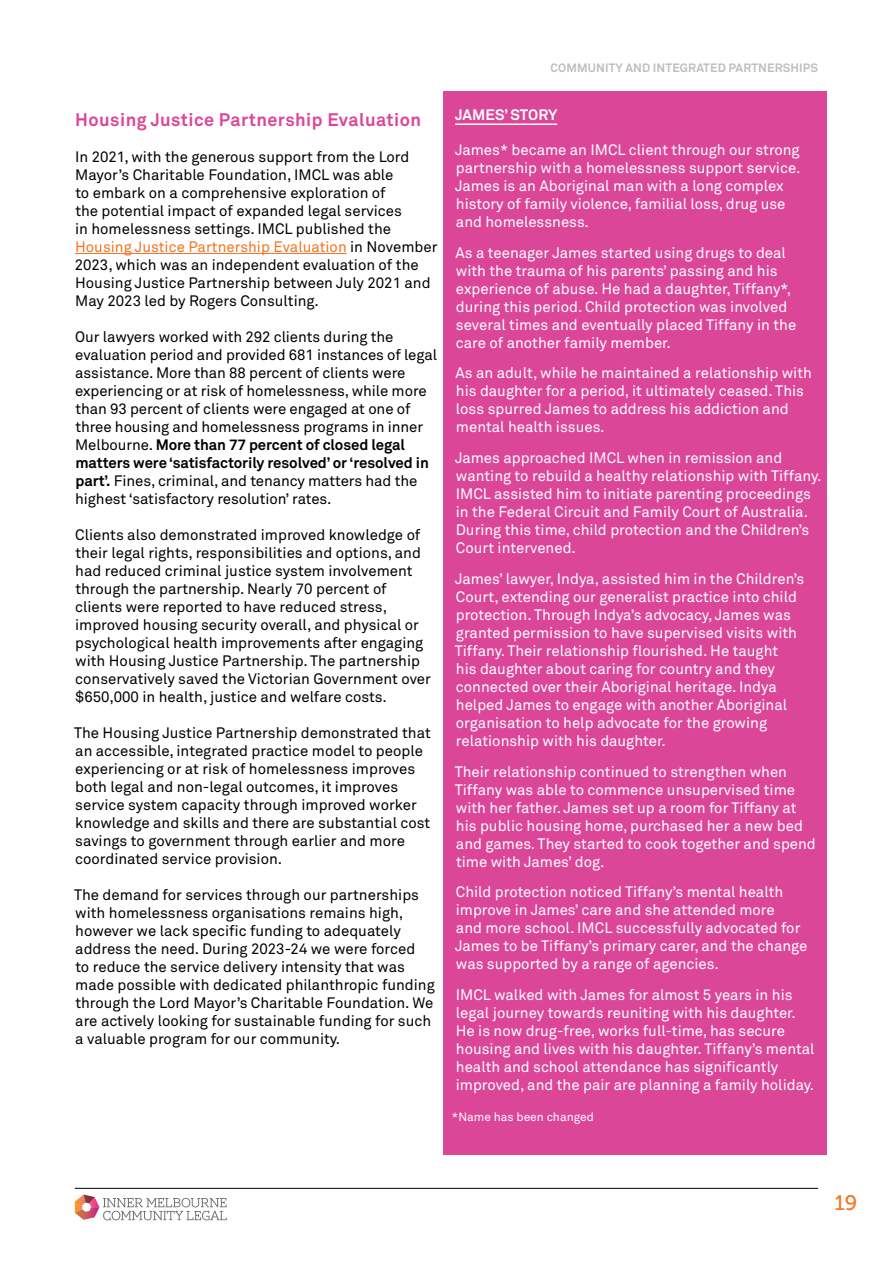
<style>
.page{position:relative;width:893px;height:1263px;background:#fff}
.page>*{position:absolute;margin:0;border:0;box-sizing:border-box;transform-origin:0 0}
.t1{font:21px "Museo Slab 500";color:#f47424}
.t2{font:700 18px "Akkurat Std";letter-spacing:.025em;color:#db4699}
.Body{font:15px/18px "Akkurat Pro";color:#000}
.Client_story{font:15px/18px "Akkurat Pro";color:#fff}
.H4_-_spotlight_subhead__pie_heading{font:700 15px "Akkurat Std";color:#fff}
.t3{font:700 12px "Akkurat Std";letter-spacing:.01em;color:#bcbec0}
.Client_story-2{font:12px "Akkurat Pro";color:#fff}
.s1{color:#f47424}
.s2{font-family:"Akkurat Std";font-weight:700}
</style>
<div class="page">
<svg style="left:75px;top:1194px;width:152px;height:26px"></svg>
<hr style="left:75px;top:1188px;width:743px;height:1px;background:#000">
<hr style="left:75px;top:253px;width:272px;height:1px;background:#f47424">
<div style="left:443px;top:91px;width:384px;height:49px;background:#db4699"></div>
<hr style="left:455px;top:123px;width:102px;height:2px;background:#fff">
<div style="left:443px;top:135px;width:384px;height:108px;background:#db4699"></div>
<div style="left:443px;top:237px;width:384px;height:127px;background:#db4699"></div>
<div style="left:443px;top:358px;width:384px;height:90px;background:#db4699"></div>
<div style="left:443px;top:443px;width:384px;height:126px;background:#db4699"></div>
<div style="left:443px;top:564px;width:384px;height:198px;background:#db4699"></div>
<div style="left:443px;top:756px;width:384px;height:127px;background:#db4699"></div>
<div style="left:443px;top:877px;width:384px;height:108px;background:#db4699"></div>
<div style="left:443px;top:980px;width:384px;height:126px;background:#db4699"></div>
<div style="left:443px;top:1103px;width:384px;height:52px;background:#db4699"></div>
<h3 class="t2" style="left:75px;top:109px;width:348px">Housing Justice Partnership Evaluation</h3>
<p class="Body" style="left:75px;top:148px;width:364px">In 2021, with the generous support from the Lord Mayor’s Charitable Foundation, IMCL was able<br>to embark on a comprehensive exploration of<br>the potential impact of expanded legal services<br>in homelessness settings. IMCL published the <span class="s1">Housing Justice Partnership Evaluation</span> in November 2023, which was an independent evaluation of the Housing Justice Partnership between July 2021 and May 2023 led by Rogers Consulting.</p>
<p class="Body" style="left:75px;top:328px;width:363px">Our lawyers worked with 292 clients during the evaluation period and provided 681 instances of legal assistance. More than 88 percent of clients were experiencing or at risk of homelessness, while more than 93 percent of clients were engaged at one of three housing and homelessness programs in inner Melbourne. <span class="s2">More than 77 percent of closed legal matters were ‘satisfactorily resolved’ or ‘resolved in part’.</span> Fines, criminal, and tenancy matters had the highest ‘satisfactory resolution’ rates.</p>
<p class="Body" style="left:75px;top:526px;width:357px">Clients also demonstrated improved knowledge of their legal rights, responsibilities and options, and had reduced criminal justice system involvement through the partnership. Nearly 70 percent of clients were reported to have reduced stress, improved housing security overall, and physical or psychological health improvements after engaging with Housing Justice Partnership. The partnership conservatively saved the Victorian Government over $650,000 in health, justice and welfare costs.</p>
<p class="Body" style="left:74px;top:724px;width:358px">The Housing Justice Partnership demonstrated that an accessible, integrated practice model to people experiencing or at risk of homelessness improves both legal and non-legal outcomes, it improves service system capacity through improved worker knowledge and skills and there are substantial cost savings to government through earlier and more coordinated service provision.</p>
<p class="Body" style="left:74px;top:886px;width:362px">The demand for services through our partnerships with homelessness organisations remains high, however we lack specific funding to adequately address the need. During 2023-24 we were forced<br>to reduce the service delivery intensity that was made possible with dedicated philanthropic funding through the Lord Mayor’s Charitable Foundation. We are actively looking for sustainable funding for such a valuable program for our community.</p>
<p class="t3" style="left:551px;top:60px;width:269px">COMMUNITY AND INTEGRATED PARTNERSHIPS</p>
<h4 class="H4_-_spotlight_subhead__pie_heading" style="left:455px;top:105px;width:104px">JAMES’ STORY</h4>
<p class="Client_story" style="left:455px;top:141px;width:347px">James* became an IMCL client through our strong partnership with a homelessness support service.<br>James is an Aboriginal man with a long complex history of family violence, familial loss, drug use and homelessness.</p>
<p class="Client_story" style="left:455px;top:244px;width:342px">As a teenager James started using drugs to deal with the trauma of his parents’ passing and his experience of abuse. He had a daughter, Tiffany*, during this period. Child protection was involved several times and eventually placed Tiffany in the care of another family member.</p>
<p class="Client_story" style="left:455px;top:364px;width:358px">As an adult, while he maintained a relationship with his daughter for a period, it ultimately ceased. This loss spurred James to address his addiction and mental health issues.</p>
<p class="Client_story" style="left:455px;top:449px;width:368px">James approached IMCL when in remission and wanting to rebuild a healthy relationship with Tiffany.<br>IMCL assisted him to initiate parenting proceedings in the Federal Circuit and Family Court of Australia.<br>During this time, child protection and the Children’s Court intervened.</p>
<p class="Client_story" style="left:455px;top:570px;width:351px">James’ lawyer, Indya, assisted him in the Children’s Court, extending our generalist practice into child protection. Through Indya’s advocacy, James was granted permission to have supervised visits with Tiffany. Their relationship flourished. He taught<br>his daughter about caring for country and they connected over their Aboriginal heritage. Indya helped James to engage with another Aboriginal organisation to help advocate for the growing relationship with his daughter.</p>
<p class="Client_story" style="left:455px;top:763px;width:363px">Their relationship continued to strengthen when Tiffany was able to commence unsupervised time with her father. James set up a room for Tiffany at his public housing home, purchased her a new bed and games. They started to cook together and spend time with James’ dog.</p>
<p class="Client_story" style="left:455px;top:883px;width:354px">Child protection noticed Tiffany’s mental health improve in James’ care and she attended more<br>and more school. IMCL successfully advocated for James to be Tiffany’s primary carer, and the change was supported by a range of agencies.</p>
<p class="Client_story" style="left:456px;top:986px;width:360px">IMCL walked with James for almost 5 years in his legal journey towards reuniting with his daughter.<br>He is now drug-free, works full-time, has secure housing and lives with his daughter. Tiffany’s mental health and school attendance has significantly improved, and the pair are planning a family holiday.</p>
<p class="Client_story-2" style="left:452px;top:1110px;width:143px">*Name has been changed</p>
<h1 class="t1" style="left:835px;top:1191px;width:24px">19</h1>
</div>
